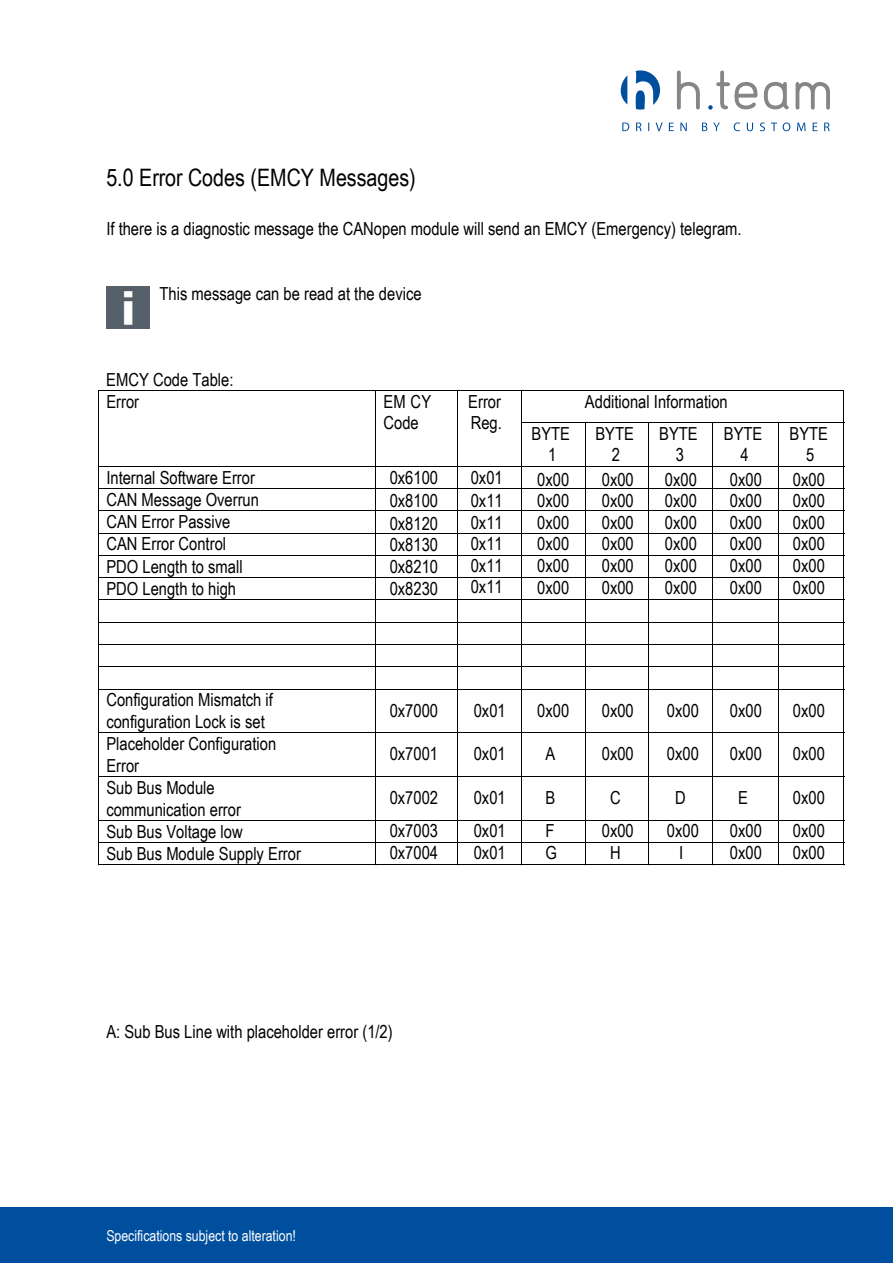
<style>
.page{position:relative;width:893px;height:1263px;background:#fff}
.page>*{position:absolute;margin:0;border:0;box-sizing:border-box;transform-origin:0 0}
.t1{font:24px "Arial Narrow";color:#000}
.t2{font:18px/21.6px "Arial Narrow";color:#000}
.t3{font:15px "Arial Narrow";color:#fff}
</style>
<div class="page">
<hr style="left:98px;top:390px;width:423px;height:1px;background:#000">
<hr style="left:521px;top:390px;width:322px;height:1px;background:#000">
<hr style="left:98px;top:391px;width:1px;height:31px;background:#000">
<hr style="left:375px;top:391px;width:1px;height:31px;background:#000">
<hr style="left:457px;top:391px;width:1px;height:31px;background:#000">
<hr style="left:521px;top:391px;width:1px;height:31px;background:#000">
<hr style="left:843px;top:391px;width:1px;height:31px;background:#000">
<hr style="left:521px;top:422px;width:323px;height:1px;background:#000">
<hr style="left:98px;top:423px;width:1px;height:43px;background:#000">
<hr style="left:375px;top:423px;width:1px;height:43px;background:#000">
<hr style="left:457px;top:423px;width:1px;height:43px;background:#000">
<hr style="left:521px;top:423px;width:1px;height:43px;background:#000">
<hr style="left:584px;top:423px;width:1px;height:43px;background:#000">
<hr style="left:648px;top:423px;width:1px;height:43px;background:#000">
<hr style="left:712px;top:423px;width:1px;height:43px;background:#000">
<hr style="left:778px;top:423px;width:1px;height:43px;background:#000">
<hr style="left:843px;top:423px;width:1px;height:43px;background:#000">
<hr style="left:98px;top:466px;width:746px;height:1px;background:#000">
<hr style="left:98px;top:488px;width:746px;height:1px;background:#000">
<hr style="left:98px;top:510px;width:746px;height:1px;background:#000">
<hr style="left:98px;top:533px;width:746px;height:1px;background:#000">
<hr style="left:98px;top:555px;width:746px;height:1px;background:#000">
<hr style="left:98px;top:577px;width:746px;height:1px;background:#000">
<hr style="left:98px;top:600px;width:746px;height:1px;background:#000">
<hr style="left:98px;top:622px;width:746px;height:1px;background:#000">
<hr style="left:98px;top:644px;width:746px;height:1px;background:#000">
<hr style="left:98px;top:666px;width:746px;height:1px;background:#000">
<svg style="left:98px;top:467px;width:1px;height:222px"></svg>
<svg style="left:375px;top:467px;width:1px;height:222px"></svg>
<svg style="left:457px;top:467px;width:1px;height:222px"></svg>
<svg style="left:521px;top:467px;width:1px;height:222px"></svg>
<svg style="left:648px;top:467px;width:1px;height:222px"></svg>
<svg style="left:712px;top:467px;width:1px;height:222px"></svg>
<svg style="left:778px;top:467px;width:1px;height:222px"></svg>
<svg style="left:843px;top:467px;width:1px;height:222px"></svg>
<hr style="left:98px;top:689px;width:746px;height:1px;background:#000">
<hr style="left:98px;top:689px;width:1px;height:43px;background:#000">
<hr style="left:375px;top:689px;width:1px;height:43px;background:#000">
<hr style="left:457px;top:689px;width:1px;height:43px;background:#000">
<hr style="left:521px;top:689px;width:1px;height:43px;background:#000">
<hr style="left:584px;top:689px;width:1px;height:43px;background:#000">
<hr style="left:648px;top:689px;width:1px;height:43px;background:#000">
<hr style="left:712px;top:689px;width:1px;height:43px;background:#000">
<hr style="left:778px;top:689px;width:1px;height:43px;background:#000">
<hr style="left:843px;top:689px;width:1px;height:43px;background:#000">
<hr style="left:98px;top:732px;width:746px;height:1px;background:#000">
<hr style="left:98px;top:733px;width:1px;height:43px;background:#000">
<hr style="left:375px;top:733px;width:1px;height:43px;background:#000">
<hr style="left:457px;top:733px;width:1px;height:43px;background:#000">
<hr style="left:521px;top:733px;width:1px;height:43px;background:#000">
<hr style="left:584px;top:733px;width:1px;height:43px;background:#000">
<hr style="left:648px;top:733px;width:1px;height:43px;background:#000">
<hr style="left:712px;top:733px;width:1px;height:43px;background:#000">
<hr style="left:778px;top:733px;width:1px;height:43px;background:#000">
<hr style="left:843px;top:733px;width:1px;height:43px;background:#000">
<hr style="left:98px;top:776px;width:746px;height:1px;background:#000">
<hr style="left:98px;top:777px;width:1px;height:43px;background:#000">
<hr style="left:375px;top:777px;width:1px;height:43px;background:#000">
<hr style="left:457px;top:777px;width:1px;height:43px;background:#000">
<hr style="left:521px;top:777px;width:1px;height:43px;background:#000">
<hr style="left:584px;top:777px;width:1px;height:43px;background:#000">
<hr style="left:648px;top:777px;width:1px;height:43px;background:#000">
<hr style="left:712px;top:777px;width:1px;height:43px;background:#000">
<hr style="left:778px;top:777px;width:1px;height:43px;background:#000">
<hr style="left:843px;top:777px;width:1px;height:43px;background:#000">
<hr style="left:98px;top:820px;width:746px;height:1px;background:#000">
<hr style="left:98px;top:842px;width:746px;height:1px;background:#000">
<svg style="left:98px;top:821px;width:1px;height:44px"></svg>
<svg style="left:375px;top:821px;width:1px;height:44px"></svg>
<svg style="left:457px;top:821px;width:1px;height:44px"></svg>
<svg style="left:521px;top:821px;width:1px;height:44px"></svg>
<svg style="left:648px;top:821px;width:1px;height:44px"></svg>
<svg style="left:712px;top:821px;width:1px;height:44px"></svg>
<svg style="left:778px;top:821px;width:1px;height:44px"></svg>
<svg style="left:843px;top:821px;width:1px;height:44px"></svg>
<hr style="left:98px;top:865px;width:746px;height:1px;background:#000">
<img style="left:106px;top:286px;width:43px;height:43px">
<div style="left:0;top:1208px;width:892px;height:55px;background:#004f9e"></div>
<svg style="left:676px;top:71px;width:23px;height:39px"></svg>
<svg style="left:708px;top:71px;width:49px;height:39px"></svg>
<svg style="left:763px;top:82px;width:25px;height:27px"></svg>
<svg style="left:795px;top:82px;width:35px;height:28px"></svg>
<svg style="left:620px;top:76px;width:7px;height:28px"></svg>
<svg style="left:635px;top:70px;width:25px;height:40px"></svg>
<svg style="left:622px;top:122px;width:207px;height:9px"></svg>
<h1 class="t1" style="left:106px;top:160px;width:311px">5.0 Error Codes (EMCY Messages)</h1>
<p class="t2" style="left:106px;top:217px;width:636px">If there is a diagnostic message the CANopen module will send an EMCY (Emergency) telegram.</p>
<p class="t2" style="left:159px;top:282px;width:263px">This message can be read at the device</p>
<p class="t2" style="left:106px;top:368px;width:129px">EMCY Code Table:</p>
<p class="t2" style="left:383px;top:390px;width:49px">EM CY</p>
<p class="t2" style="left:585px;top:390px;width:144px">Additional Information</p>
<p class="t2" style="left:383px;top:412px;width:37px">Code</p>
<p class="t2" style="left:106px;top:390px;width:34px">Error</p>
<p class="t2" style="left:468px;top:390px;width:35px">Error<br>Reg.</p>
<p class="t2" style="left:531px;top:422px;width:40px;text-align:center">BYTE<br>1</p>
<p class="t2" style="left:595px;top:422px;width:40px;text-align:center">BYTE<br>2</p>
<p class="t2" style="left:659px;top:422px;width:40px;text-align:center">BYTE<br>3</p>
<p class="t2" style="left:723px;top:422px;width:40px;text-align:center">BYTE<br>4</p>
<p class="t2" style="left:789px;top:422px;width:40px;text-align:center">BYTE<br>5</p>
<p class="t2" style="left:106px;top:465px;width:154px;line-height:22.4px">Internal Software Error<br>CAN Message Overrun<br>CAN Error Passive<br>CAN Error Control<br>PDO Length to small<br>PDO Length to high</p>
<p class="t2" style="left:106px;top:688px;width:196px">Configuration Mismatch if configuration Lock is set<br>Placeholder Configuration<br>Error<br>Sub Bus Module communication error<br>Sub Bus Voltage low<br>Sub Bus Module Supply Error</p>
<p class="t2" style="left:390px;top:466px;width:50px">0x6100</p>
<p class="t2" style="left:471px;top:466px;width:34px;text-align:justify">0x01<br>0x11<br>0x11<br>0x11<br>0x11<br>0x11</p>
<p class="t2" style="left:537px;top:468px;width:34px;text-align:justify">0x00<br>0x00<br>0x00<br>0x00<br>0x00<br>0x00</p>
<p class="t2" style="left:601px;top:468px;width:34px;text-align:justify">0x00<br>0x00<br>0x00<br>0x00<br>0x00<br>0x00</p>
<p class="t2" style="left:664px;top:468px;width:34px;text-align:justify">0x00<br>0x00<br>0x00<br>0x00<br>0x00<br>0x00</p>
<p class="t2" style="left:729px;top:468px;width:34px;text-align:justify">0x00<br>0x00<br>0x00<br>0x00<br>0x00<br>0x00</p>
<p class="t2" style="left:792px;top:468px;width:34px;text-align:justify">0x00<br>0x00<br>0x00<br>0x00<br>0x00<br>0x00</p>
<p class="t2" style="left:389px;top:489px;width:50px;text-align:justify">0x8100<br>0x8120<br>0x8130<br>0x8210<br>0x8230</p>
<p class="t2" style="left:389px;top:699px;width:50px">0x7000</p>
<p class="t2" style="left:389px;top:743px;width:50px">0x7001</p>
<p class="t2" style="left:389px;top:786px;width:50px">0x7002</p>
<p class="t2" style="left:389px;top:820px;width:50px">0x7003<br>0x7004</p>
<p class="t2" style="left:473px;top:699px;width:34px">0x01</p>
<p class="t2" style="left:473px;top:743px;width:34px">0x01</p>
<p class="t2" style="left:473px;top:786px;width:34px">0x01</p>
<p class="t2" style="left:537px;top:699px;width:34px">0x00</p>
<p class="t2" style="left:545px;top:743px;width:11px">A</p>
<p class="t2" style="left:545px;top:786px;width:11px">B</p>
<p class="t2" style="left:601px;top:699px;width:34px">0x00</p>
<p class="t2" style="left:601px;top:743px;width:34px">0x00</p>
<p class="t2" style="left:610px;top:786px;width:12px">C</p>
<p class="t2" style="left:473px;top:820px;width:34px">0x01<br>0x01</p>
<p class="t2" style="left:601px;top:820px;width:34px;text-align:center">0x00<br>H</p>
<p class="t2" style="left:545px;top:820px;width:13px">F<br>G</p>
<p class="t2" style="left:666px;top:699px;width:34px">0x00</p>
<p class="t2" style="left:666px;top:743px;width:34px">0x00</p>
<p class="t2" style="left:675px;top:786px;width:12px">D</p>
<p class="t2" style="left:666px;top:820px;width:34px;text-align:center">0x00<br>I</p>
<p class="t2" style="left:729px;top:699px;width:34px">0x00</p>
<p class="t2" style="left:729px;top:743px;width:34px">0x00</p>
<p class="t2" style="left:738px;top:786px;width:11px">E</p>
<p class="t2" style="left:729px;top:820px;width:34px">0x00<br>0x00</p>
<p class="t2" style="left:792px;top:699px;width:34px">0x00</p>
<p class="t2" style="left:792px;top:743px;width:34px">0x00</p>
<p class="t2" style="left:792px;top:786px;width:34px">0x00</p>
<p class="t2" style="left:792px;top:820px;width:34px">0x00<br>0x00</p>
<p class="t2" style="left:106px;top:1020px;width:288px">A: Sub Bus Line with placeholder error (1/2)</p>
<p class="t3" style="left:106px;top:1225px;width:191px">Specifications subject to alteration!</p>
</div>
